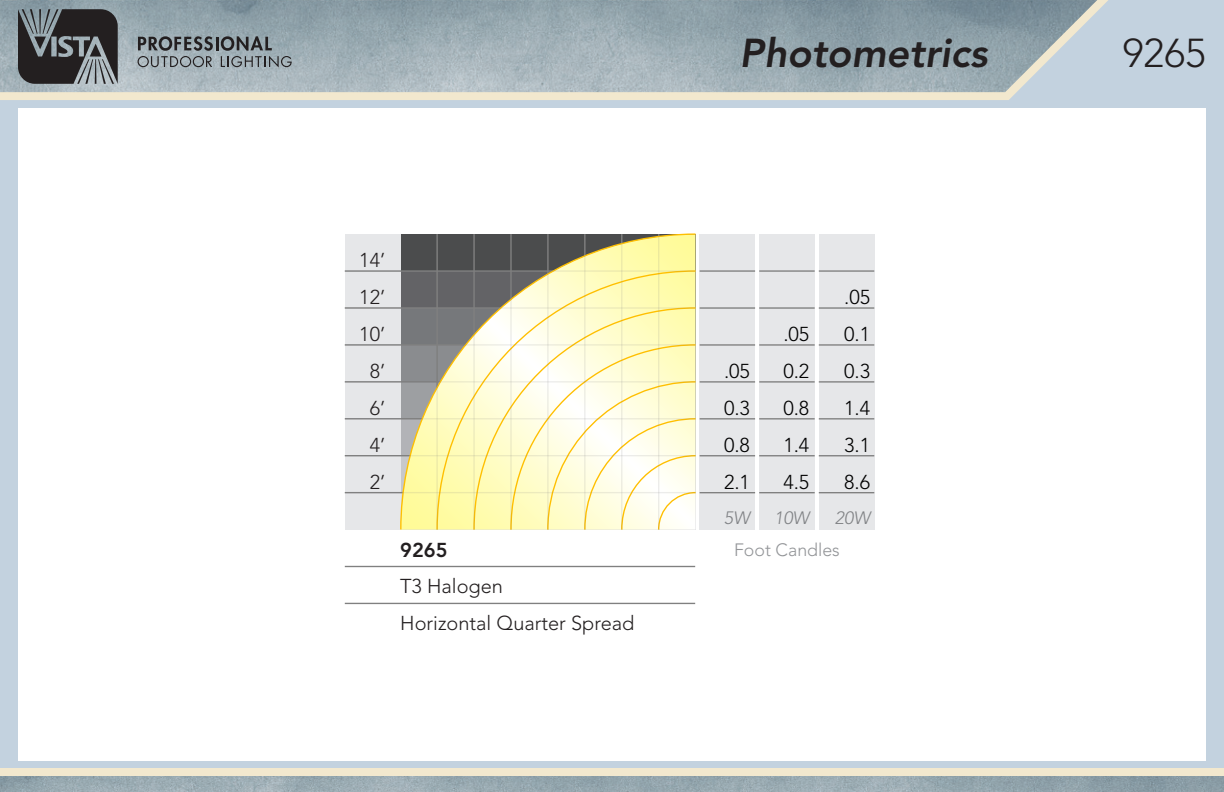
<style>
.page{position:relative;width:1224px;height:792px;background:#c3d2df}
.page>*{position:absolute;margin:0;border:0;box-sizing:border-box;transform-origin:0 0}
.t1{font:italic 800 40px "Avenir";color:#231f20}
.t2{font:300 40px "Avenir";color:#231f20}
.t3{font:300 20px/37px "Avenir";color:#231f20;text-align:center}
.t4{font:300 20px "Avenir";color:#000}
.t5{font:300 17.8px "Avenir";color:#939598}
.t6{font:italic 300 17.8px "Avenir";color:#808285}
.s1{font-weight:800}
</style>
<div class="page">
<div style="left:18px;top:108px;width:1188px;height:652px;background:#fff"></div>
<div style="left:0;top:768px;width:1224px;height:22px;background:#f2e8ce"></div>
<img style="left:0;top:776px;width:1224px;height:16px">
<svg style="left:0;top:0;width:1108px;height:100px;fill:#f2e8ce"></svg>
<img style="left:0;top:0;width:1097px;height:92px">
<svg style="left:18px;top:9px;width:100px;height:75px;background:#4b4d50"></svg>
<svg style="left:138px;top:36px;width:154px;height:32px;background:#808a8f"></svg>
<div style="left:345px;top:234px;width:55px;height:296px;background:#e6e7e9"></div>
<div style="left:700px;top:234px;width:55px;height:296px;background:#e6e7e9"></div>
<hr style="left:700px;top:492px;width:55px;height:1px;background:#808080">
<hr style="left:700px;top:455px;width:55px;height:1px;background:#808080">
<hr style="left:700px;top:418px;width:55px;height:2px;background:#808080">
<hr style="left:700px;top:381px;width:55px;height:2px;background:#808080">
<hr style="left:700px;top:344px;width:55px;height:2px;background:#808080">
<hr style="left:700px;top:307px;width:55px;height:2px;background:#808080">
<div style="left:759px;top:234px;width:56px;height:296px;background:#e6e7e9"></div>
<hr style="left:759px;top:492px;width:56px;height:1px;background:#808080">
<hr style="left:759px;top:455px;width:56px;height:1px;background:#808080">
<hr style="left:759px;top:418px;width:56px;height:2px;background:#808080">
<hr style="left:759px;top:381px;width:56px;height:2px;background:#808080">
<hr style="left:759px;top:344px;width:56px;height:2px;background:#808080">
<hr style="left:759px;top:307px;width:56px;height:2px;background:#808080">
<div style="left:819px;top:234px;width:55px;height:296px;background:#e6e7e9"></div>
<hr style="left:819px;top:492px;width:55px;height:1px;background:#808080">
<hr style="left:819px;top:455px;width:55px;height:1px;background:#808080">
<hr style="left:819px;top:418px;width:55px;height:2px;background:#808080">
<hr style="left:819px;top:381px;width:55px;height:2px;background:#808080">
<hr style="left:819px;top:344px;width:55px;height:2px;background:#808080">
<hr style="left:819px;top:307px;width:55px;height:2px;background:#808080">
<hr style="left:700px;top:270px;width:55px;height:2px;background:#808080">
<hr style="left:759px;top:270px;width:56px;height:2px;background:#808080">
<hr style="left:819px;top:270px;width:55px;height:2px;background:#808080">
<hr style="left:345px;top:603px;width:350px;height:1px;background:#808080">
<hr style="left:345px;top:566px;width:350px;height:1px;background:#808080">
<svg style="left:399px;top:233px;width:297px;height:297px;background:#9f9d80"></svg>
<svg style="left:438px;top:270px;width:258px;height:260px;background:#d5d2a2"></svg>
<svg style="left:475px;top:307px;width:221px;height:223px;background:#fcf8c8"></svg>
<svg style="left:512px;top:344px;width:184px;height:186px"></svg>
<hr style="left:345px;top:492px;width:350px;height:1px;background:#808080">
<hr style="left:345px;top:455px;width:350px;height:1px;background:#808080">
<hr style="left:345px;top:418px;width:350px;height:1px;background:#808080">
<hr style="left:345px;top:381px;width:350px;height:2px;background:#808080">
<hr style="left:345px;top:344px;width:350px;height:2px;background:#808080">
<hr style="left:345px;top:307px;width:350px;height:2px;background:#808080">
<hr style="left:345px;top:270px;width:350px;height:2px;background:#808080">
<hr style="left:658px;top:234px;width:1px;height:296px;background:#808080">
<hr style="left:621px;top:234px;width:1px;height:296px;background:#808080">
<hr style="left:584px;top:234px;width:2px;height:296px;background:#808080">
<hr style="left:547px;top:234px;width:2px;height:296px;background:#808080">
<hr style="left:510px;top:234px;width:2px;height:296px;background:#808080">
<hr style="left:473px;top:234px;width:2px;height:296px;background:#808080">
<hr style="left:436px;top:234px;width:2px;height:296px;background:#808080">
<p class="t3" style="left:359px;top:242px;width:28px">14’<br>12’<br>10’<br>8’<br>6’</p>
<p class="t3" style="left:370px;top:426px;width:17px">4’</p>
<p class="t3" style="left:370px;top:463px;width:17px">2’</p>
<p class="t3" style="left:400px;top:531px;width:236px;text-align:left"><span class="s1">9265<br></span>T3 Halogen<br>Horizontal Quarter Spread</p>
<p class="t1" style="left:740px;top:29px;width:250px">Photometrics</p>
<p class="t2" style="left:1123px;top:29px;width:85px">9265</p>
<p class="t4" style="left:844px;top:285px;width:28px">.05</p>
<p class="t4" style="left:783px;top:322px;width:28px">.05</p>
<p class="t4" style="left:844px;top:322px;width:28px">0.1</p>
<p class="t4" style="left:724px;top:359px;width:28px">.05</p>
<p class="t4" style="left:783px;top:359px;width:28px">0.2</p>
<p class="t4" style="left:844px;top:359px;width:28px">0.3</p>
<p class="t4" style="left:724px;top:396px;width:28px">0.3</p>
<p class="t4" style="left:783px;top:396px;width:28px">0.8</p>
<p class="t4" style="left:844px;top:396px;width:28px">1.4</p>
<p class="t4" style="left:724px;top:433px;width:28px">0.8</p>
<p class="t4" style="left:783px;top:433px;width:28px">1.4</p>
<p class="t4" style="left:844px;top:433px;width:28px">3.1</p>
<p class="t4" style="left:724px;top:470px;width:28px">2.1</p>
<p class="t4" style="left:783px;top:470px;width:28px">4.5</p>
<p class="t4" style="left:844px;top:470px;width:28px">8.6</p>
<p class="t6" style="left:724px;top:507px;width:28px">5W</p>
<p class="t6" style="left:774px;top:507px;width:37px">10W</p>
<p class="t6" style="left:835px;top:507px;width:37px">20W</p>
<p class="t5" style="left:734px;top:540px;width:107px">Foot Candles</p>
</div>
